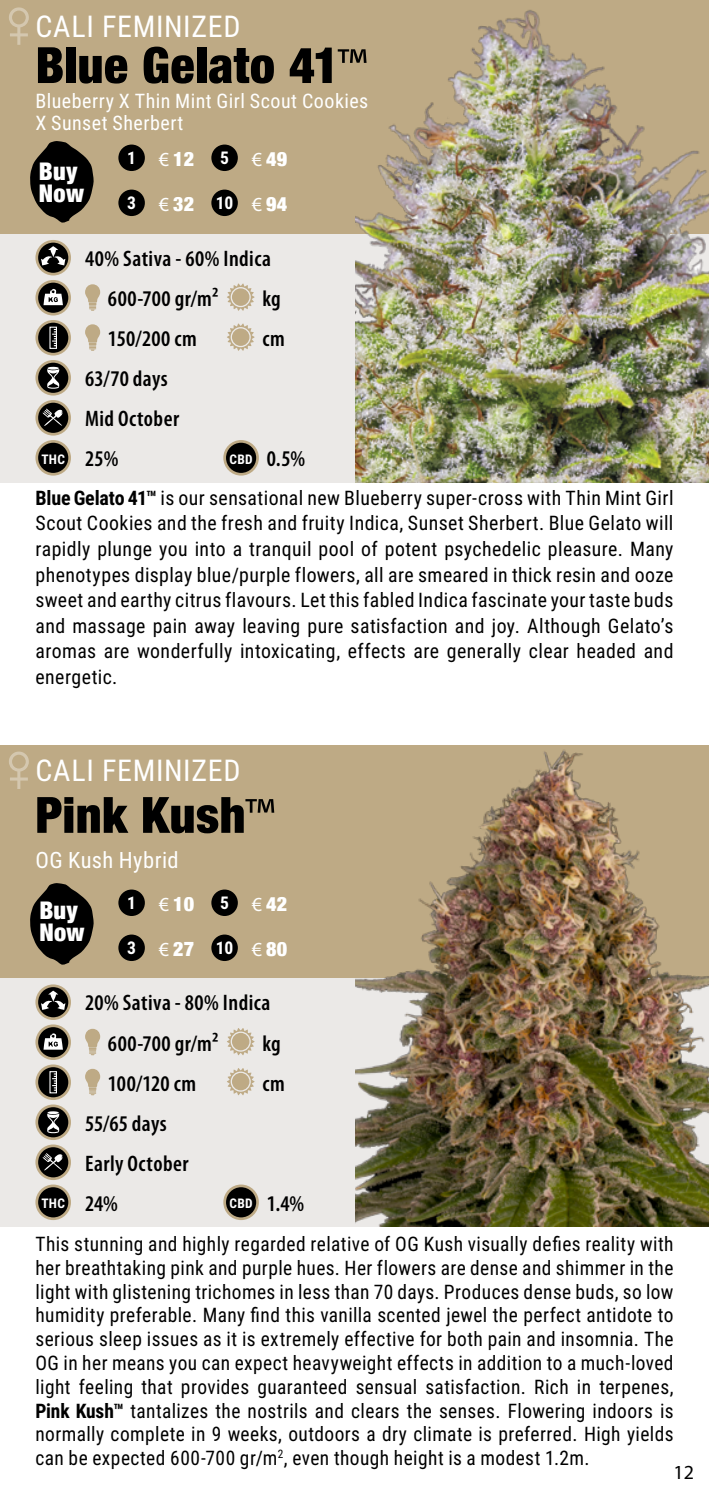
<style>
.page{position:relative;width:709px;height:1489px;background:#fff}
.page>*{position:absolute;margin:0;border:0;box-sizing:border-box;transform-origin:0 0}
.t1{font:900 condensed 50px "Helvetica Neue";letter-spacing:.005em;color:#000}
.t2{font:30px "Roboto Condensed";letter-spacing:.02em;color:#fff}
.t3{font:900 condensed 24.25px/22.2px "Helvetica Neue";letter-spacing:.01em;color:#fff}
.t4{font:600 condensed 22.5px/40px "Myriad Pro";letter-spacing:.02em;color:#000}
.t5{font:22.5px "Roboto Condensed";letter-spacing:.02em;color:#fff}
.t6{font:20px/23.8px "Roboto Condensed";letter-spacing:.025em;color:#000;text-align:justify}
.t7{font:20px/22.5px "Roboto Condensed";letter-spacing:.025em;color:#fff}
.t8{font:900 condensed 20px "Helvetica Neue";color:#fff}
.t9{font:20px "Myriad Pro";color:#000}
.t10{font:700 17.5px "Roboto Condensed";color:#fff}
.t11{font:700 13.25px "Roboto Condensed";letter-spacing:.025em;color:#fff}
.s1{font-family:"Myriad Pro";font-weight:400;font-stretch:normal}
.s2{font-family:"Roboto Condensed";font-weight:700;font-stretch:normal;font-size:17.5px}
.s3{font-family:"Myriad Pro";font-weight:400;font-size:20px}
.s4{font-family:"Helvetica Neue";font-weight:900;font-stretch:condensed;font-size:20px}
.s5{font-family:"Myriad Pro";font-weight:600;font-stretch:condensed;font-size:22.5px;color:#000}
.s6{font-family:"Roboto Condensed";font-weight:700;font-stretch:normal;font-size:13.25px;color:#fff}
.s7{font-weight:700}
</style>
<div class="page">
<div style="left:0;top:0;width:709px;height:234px;background:#beaa85"></div>
<div style="left:0;top:744px;width:709px;height:234px;background:#beaa85"></div>
<div style="left:0;top:978px;width:709px;height:248px;background:#ebe9e7"></div>
<div style="left:0;top:234px;width:709px;height:248px;background:#ebe9e7"></div>
<img style="left:355px;top:10px;width:354px;height:472px">
<img style="left:355px;top:744px;width:354px;height:482px">
<svg style="left:37px;top:241px;width:33px;height:33px"></svg>
<div style="left:35px;top:240px;width:36px;height:35px;border:3px solid #beaa85;border-radius:50%"></div>
<svg style="left:41px;top:246px;width:24px;height:19px"></svg>
<svg style="left:37px;top:281px;width:33px;height:33px"></svg>
<div style="left:35px;top:280px;width:36px;height:35px;border:3px solid #beaa85;border-radius:50%"></div>
<svg style="left:43px;top:287px;width:20px;height:18px"></svg>
<svg style="left:85px;top:284px;width:15px;height:27px"></svg>
<svg style="left:227px;top:283px;width:28px;height:28px"></svg>
<div style="left:232px;top:288px;width:17px;height:18px;background:#beaa85;border-radius:50%"></div>
<div style="left:37px;top:321px;width:33px;height:33px;background:#000;border-radius:50%"></div>
<div style="left:35px;top:320px;width:36px;height:35px;border:3px solid #beaa85;border-radius:50%"></div>
<div style="left:49px;top:326px;width:8px;height:23px;border:1px solid #fff"></div>
<svg style="left:52px;top:329px;width:4px;height:17px"></svg>
<svg style="left:85px;top:324px;width:15px;height:27px"></svg>
<svg style="left:227px;top:323px;width:28px;height:28px"></svg>
<div style="left:232px;top:328px;width:17px;height:18px;background:#beaa85;border-radius:50%"></div>
<svg style="left:37px;top:361px;width:33px;height:33px"></svg>
<div style="left:35px;top:360px;width:36px;height:35px;border:3px solid #beaa85;border-radius:50%"></div>
<svg style="left:47px;top:367px;width:13px;height:22px"></svg>
<svg style="left:37px;top:401px;width:33px;height:33px"></svg>
<div style="left:35px;top:400px;width:36px;height:35px;border:3px solid #beaa85;border-radius:50%"></div>
<svg style="left:42px;top:405px;width:25px;height:21px"></svg>
<div style="left:37px;top:441px;width:33px;height:33px;background:#000;border-radius:50%"></div>
<div style="left:35px;top:440px;width:36px;height:35px;border:3px solid #beaa85;border-radius:50%"></div>
<div style="left:225px;top:441px;width:32px;height:33px;background:#000;border-radius:50%"></div>
<div style="left:223px;top:440px;width:36px;height:35px;border:3px solid #beaa85;border-radius:50%"></div>
<svg style="left:37px;top:985px;width:33px;height:33px"></svg>
<div style="left:35px;top:984px;width:36px;height:35px;border:3px solid #beaa85;border-radius:50%"></div>
<svg style="left:41px;top:990px;width:24px;height:19px"></svg>
<svg style="left:37px;top:1025px;width:33px;height:33px"></svg>
<div style="left:35px;top:1024px;width:36px;height:35px;border:3px solid #beaa85;border-radius:50%"></div>
<svg style="left:43px;top:1031px;width:20px;height:18px"></svg>
<svg style="left:85px;top:1028px;width:15px;height:27px"></svg>
<svg style="left:227px;top:1028px;width:28px;height:27px"></svg>
<div style="left:232px;top:1032px;width:17px;height:18px;background:#beaa85;border-radius:50%"></div>
<svg style="left:37px;top:1065px;width:33px;height:33px"></svg>
<div style="left:35px;top:1064px;width:36px;height:35px;border:3px solid #beaa85;border-radius:50%"></div>
<div style="left:49px;top:1071px;width:8px;height:22px;border:1px solid #fff"></div>
<svg style="left:52px;top:1073px;width:4px;height:17px"></svg>
<svg style="left:85px;top:1068px;width:15px;height:27px"></svg>
<svg style="left:227px;top:1068px;width:28px;height:27px"></svg>
<div style="left:232px;top:1072px;width:17px;height:18px;background:#beaa85;border-radius:50%"></div>
<svg style="left:37px;top:1105px;width:33px;height:33px"></svg>
<div style="left:35px;top:1104px;width:36px;height:35px;border:3px solid #beaa85;border-radius:50%"></div>
<svg style="left:47px;top:1111px;width:13px;height:22px"></svg>
<svg style="left:37px;top:1145px;width:33px;height:33px"></svg>
<div style="left:35px;top:1144px;width:36px;height:35px;border:3px solid #beaa85;border-radius:50%"></div>
<svg style="left:42px;top:1149px;width:25px;height:21px"></svg>
<div style="left:37px;top:1185px;width:33px;height:33px;background:#000;border-radius:50%"></div>
<div style="left:35px;top:1184px;width:36px;height:35px;border:3px solid #beaa85;border-radius:50%"></div>
<div style="left:225px;top:1185px;width:32px;height:33px;background:#000;border-radius:50%"></div>
<div style="left:223px;top:1184px;width:36px;height:35px;border:3px solid #beaa85;border-radius:50%"></div>
<div style="left:118px;top:889px;width:27px;height:27px;background:#000;border-radius:50%"></div>
<div style="left:118px;top:934px;width:27px;height:27px;background:#000;border-radius:50%"></div>
<div style="left:211px;top:889px;width:27px;height:27px;background:#000;border-radius:50%"></div>
<div style="left:211px;top:934px;width:27px;height:27px;background:#000;border-radius:50%"></div>
<div style="left:118px;top:144px;width:27px;height:27px;background:#000;border-radius:50%"></div>
<div style="left:118px;top:189px;width:27px;height:27px;background:#000;border-radius:50%"></div>
<div style="left:211px;top:144px;width:27px;height:27px;background:#000;border-radius:50%"></div>
<div style="left:211px;top:189px;width:27px;height:27px;background:#000;border-radius:50%"></div>
<svg style="left:9px;top:7px;width:20px;height:38px"></svg>
<svg style="left:9px;top:751px;width:20px;height:38px"></svg>
<svg style="left:30px;top:141px;width:64px;height:81px"></svg>
<svg style="left:30px;top:883px;width:64px;height:81px"></svg>
<h2 class="t2" style="left:35px;top:5px;width:206px">CALI FEMINIZED</h2>
<h1 class="t1" style="left:35px;top:24px;width:333px">Blue Gelato 41<span class="s1">™</span></h1>
<p class="t7" style="left:35px;top:88px;width:334px">Blueberry X Thin Mint Girl Scout Cookies<br>X Sunset Sherbert</p>
<p class="t3" style="left:39px;top:158px;width:47px">Buy<br>Now</p>
<p class="t8" style="left:127px;top:142px;width:68px"><span class="s2">1</span> <span class="s1">€</span> 12</p>
<p class="t8" style="left:127px;top:187px;width:68px"><span class="s2">3</span> <span class="s1">€</span> 32</p>
<p class="t8" style="left:220px;top:142px;width:68px"><span class="s2">5</span> <span class="s1">€</span> 49</p>
<p class="t10" style="left:216px;top:191px;width:73px">10 <span class="s3">€</span> <span class="s4">94</span></p>
<p class="t4" style="left:108px;top:238px;width:164px;text-indent:-23px">40% Sativa - 60% Indica<br>600-700 gr/m²</p>
<p class="t4" style="left:262px;top:278px;width:20px">kg</p>
<p class="t4" style="left:108px;top:318px;width:90px">150/200 cm</p>
<p class="t4" style="left:262px;top:318px;width:24px">cm</p>
<p class="t4" style="left:85px;top:358px;width:96px">63/70 days<br>Mid October</p>
<p class="t11" style="left:41px;top:449px;width:79px">THC <span class="s5">25%</span></p>
<p class="t4" style="left:229px;top:438px;width:77px"><span class="s6">CBD</span> 0.5%</p>
<p class="t6" style="left:35px;top:484px;width:639px;line-height:25.5px"><span class="s7">Blue Gelato 41™</span> is our sensational new Blueberry super-cross with Thin Mint Girl Scout Cookies and the fresh and fruity Indica, Sunset Sherbert. Blue Gelato will rapidly plunge you into a tranquil pool of potent psychedelic pleasure. Many phenotypes display blue/purple flowers, all are smeared in thick resin and ooze sweet and earthy citrus flavours. Let this fabled Indica fascinate your taste buds and massage pain away leaving pure satisfaction and joy. Although Gelato’s aromas are wonderfully intoxicating, effects are generally clear headed and energetic.</p>
<h2 class="t2" style="left:35px;top:749px;width:206px">CALI FEMINIZED</h2>
<h1 class="t1" style="left:35px;top:773px;width:241px">Pink Kush<span class="s1">™</span></h1>
<p class="t5" style="left:35px;top:844px;width:145px">OG Kush Hybrid</p>
<p class="t3" style="left:39px;top:897px;width:47px">Buy<br>Now</p>
<p class="t8" style="left:127px;top:887px;width:68px"><span class="s2">1</span> <span class="s1">€</span> 10</p>
<p class="t8" style="left:127px;top:932px;width:68px"><span class="s2">3</span> <span class="s1">€</span> 27</p>
<p class="t8" style="left:220px;top:887px;width:68px"><span class="s2">5</span> <span class="s1">€</span> 42</p>
<p class="t10" style="left:216px;top:935px;width:73px">10 <span class="s3">€</span> <span class="s4">80</span></p>
<p class="t4" style="left:108px;top:982px;width:164px;text-indent:-23px">20% Sativa - 80% Indica<br>600-700 gr/m²</p>
<p class="t4" style="left:262px;top:1022px;width:20px">kg</p>
<p class="t4" style="left:108px;top:1062px;width:90px">100/120 cm</p>
<p class="t4" style="left:262px;top:1062px;width:24px">cm</p>
<p class="t4" style="left:85px;top:1102px;width:105px">55/65 days<br>Early October</p>
<p class="t11" style="left:41px;top:1194px;width:78px">THC <span class="s5">24%</span></p>
<p class="t4" style="left:229px;top:1182px;width:76px"><span class="s6">CBD</span> 1.4%</p>
<p class="t6" style="left:35px;top:1231px;width:639px">This stunning and highly regarded relative of OG Kush visually defies reality with her breathtaking pink and purple hues. Her flowers are dense and shimmer in the light with glistening trichomes in less than 70 days. Produces dense buds, so low humidity preferable. Many find this vanilla scented jewel the perfect antidote to serious sleep issues as it is extremely effective for both pain and insomnia. The OG in her means you can expect heavyweight effects in addition to a much-loved light feeling that provides guaranteed sensual satisfaction. Rich in terpenes, <span class="s7">Pink Kush™</span> tantalizes the nostrils and clears the senses. Flowering indoors is normally complete in 9 weeks, outdoors a dry climate is preferred. High yields can be expected 600-700 gr/m<sup>2</sup>, even though height is a modest 1.2m.</p>
<p class="t9" style="left:673px;top:1459px;width:22px">12</p>
</div>
